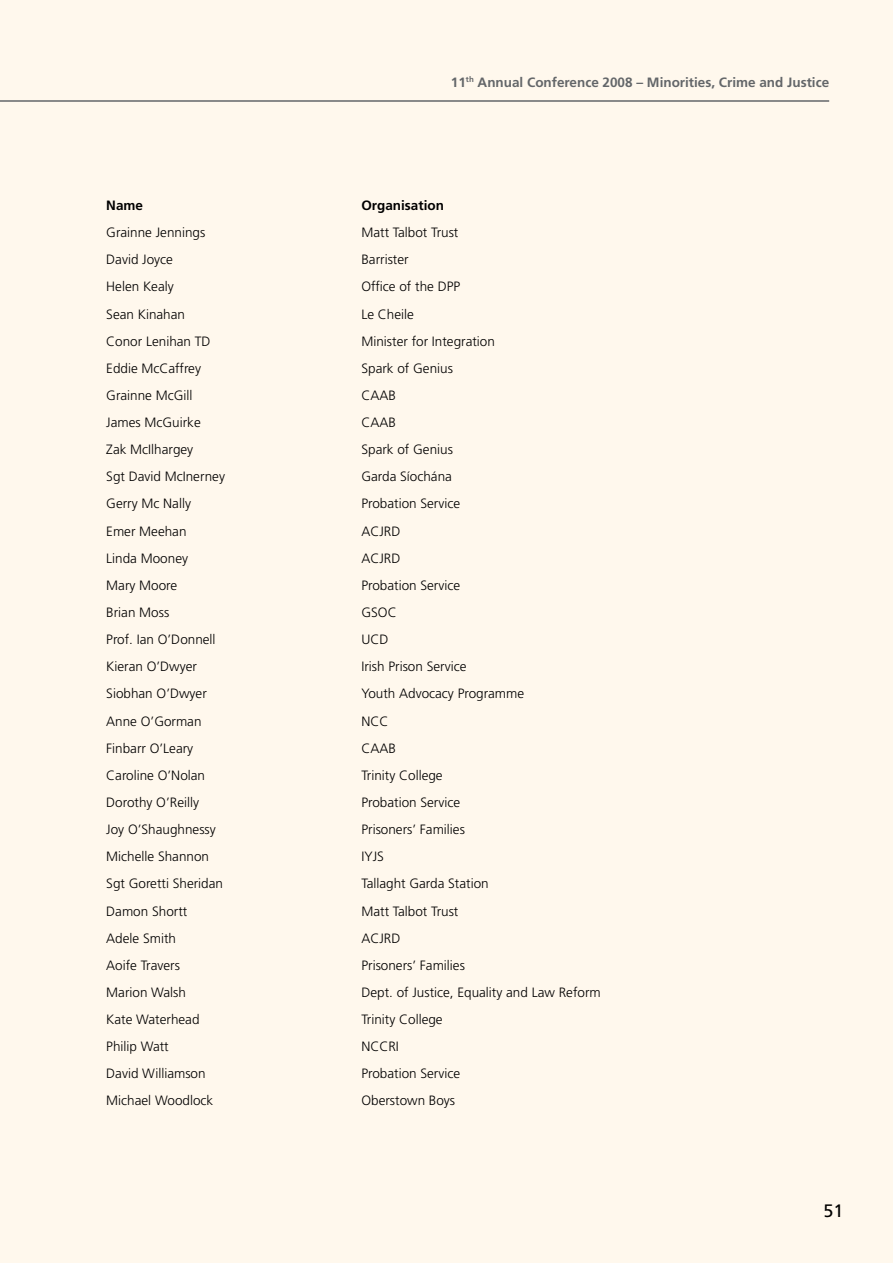
<style>
.page{position:relative;width:893px;height:1263px;background:#fff8ed}
.page>*{position:absolute;margin:0;border:0;box-sizing:border-box;transform-origin:0 0}
.t1{font:18px "Frutiger LT Std";color:#000}
.t2{font:300 13.5px "Frutiger LT Std";color:#000}
.t3{font:700 13.5px "Frutiger LT Std";color:#636669}
.t4{font:700 13.5px "Frutiger LT Std";color:#000}
</style>
<div class="page">
<hr style="left:0;top:100px;width:829px;height:2px;background:#636669">
<p class="t3" style="left:451px;top:74px;width:380px">11<sup>th</sup> Annual Conference 2008 – Minorities, Crime and Justice</p>
<p class="t4" style="left:106px;top:197px;width:38px">Name</p>
<p class="t4" style="left:361px;top:197px;width:84px">Organisation</p>
<p class="t2" style="left:106px;top:225px;width:101px">Grainne Jennings</p>
<p class="t2" style="left:361px;top:225px;width:99px">Matt Talbot Trust</p>
<p class="t2" style="left:106px;top:252px;width:68px">David Joyce</p>
<p class="t2" style="left:361px;top:252px;width:49px">Barrister</p>
<p class="t2" style="left:106px;top:279px;width:69px">Helen Kealy</p>
<p class="t2" style="left:361px;top:279px;width:100px">Office of the DPP</p>
<p class="t2" style="left:106px;top:306px;width:80px">Sean Kinahan</p>
<p class="t2" style="left:361px;top:306px;width:54px">Le Cheile</p>
<p class="t2" style="left:106px;top:333px;width:106px">Conor Lenihan TD</p>
<p class="t2" style="left:361px;top:333px;width:135px">Minister for Integration</p>
<p class="t2" style="left:106px;top:360px;width:96px">Eddie McCaffrey</p>
<p class="t2" style="left:361px;top:360px;width:93px">Spark of Genius</p>
<p class="t2" style="left:106px;top:388px;width:88px">Grainne McGill</p>
<p class="t2" style="left:361px;top:388px;width:36px">CAAB</p>
<p class="t2" style="left:106px;top:415px;width:96px">James McGuirke</p>
<p class="t2" style="left:361px;top:415px;width:36px">CAAB</p>
<p class="t2" style="left:106px;top:442px;width:88px">Zak McIlhargey</p>
<p class="t2" style="left:361px;top:442px;width:93px">Spark of Genius</p>
<p class="t2" style="left:106px;top:469px;width:120px">Sgt David McInerney</p>
<p class="t2" style="left:361px;top:469px;width:92px">Garda Síochána</p>
<p class="t2" style="left:106px;top:496px;width:86px">Gerry Mc Nally</p>
<p class="t2" style="left:361px;top:496px;width:100px">Probation Service</p>
<p class="t2" style="left:106px;top:523px;width:82px">Emer Meehan</p>
<p class="t2" style="left:361px;top:523px;width:41px">ACJRD</p>
<p class="t2" style="left:106px;top:550px;width:83px">Linda Mooney</p>
<p class="t2" style="left:361px;top:550px;width:41px">ACJRD</p>
<p class="t2" style="left:106px;top:578px;width:73px">Mary Moore</p>
<p class="t2" style="left:361px;top:578px;width:100px">Probation Service</p>
<p class="t2" style="left:106px;top:605px;width:65px">Brian Moss</p>
<p class="t2" style="left:361px;top:605px;width:37px">GSOC</p>
<p class="t2" style="left:106px;top:632px;width:111px">Prof. Ian O’Donnell</p>
<p class="t2" style="left:361px;top:632px;width:29px">UCD</p>
<p class="t2" style="left:106px;top:659px;width:92px">Kieran O’Dwyer</p>
<p class="t2" style="left:361px;top:659px;width:106px">Irish Prison Service</p>
<p class="t2" style="left:106px;top:686px;width:102px">Siobhan O’Dwyer</p>
<p class="t2" style="left:361px;top:686px;width:164px">Youth Advocacy Programme</p>
<p class="t2" style="left:106px;top:713px;width:97px">Anne O’Gorman</p>
<p class="t2" style="left:361px;top:713px;width:29px">NCC</p>
<p class="t2" style="left:106px;top:740px;width:88px">Finbarr O’Leary</p>
<p class="t2" style="left:361px;top:740px;width:36px">CAAB</p>
<p class="t2" style="left:106px;top:767px;width:100px">Caroline O’Nolan</p>
<p class="t2" style="left:361px;top:767px;width:83px">Trinity College</p>
<p class="t2" style="left:106px;top:795px;width:94px">Dorothy O’Reilly</p>
<p class="t2" style="left:361px;top:795px;width:100px">Probation Service</p>
<p class="t2" style="left:106px;top:822px;width:111px">Joy O’Shaughnessy</p>
<p class="t2" style="left:361px;top:822px;width:105px">Prisoners’ Families</p>
<p class="t2" style="left:106px;top:849px;width:104px">Michelle Shannon</p>
<p class="t2" style="left:361px;top:849px;width:24px">IYJS</p>
<p class="t2" style="left:106px;top:876px;width:118px">Sgt Goretti Sheridan</p>
<p class="t2" style="left:361px;top:876px;width:129px">Tallaght Garda Station</p>
<p class="t2" style="left:106px;top:903px;width:83px">Damon Shortt</p>
<p class="t2" style="left:361px;top:903px;width:99px">Matt Talbot Trust</p>
<p class="t2" style="left:106px;top:930px;width:71px">Adele Smith</p>
<p class="t2" style="left:361px;top:930px;width:41px">ACJRD</p>
<p class="t2" style="left:106px;top:957px;width:75px">Aoife Travers</p>
<p class="t2" style="left:361px;top:957px;width:105px">Prisoners’ Families</p>
<p class="t2" style="left:106px;top:985px;width:81px">Marion Walsh</p>
<p class="t2" style="left:361px;top:985px;width:241px">Dept. of Justice, Equality and Law Reform</p>
<p class="t2" style="left:106px;top:1012px;width:95px">Kate Waterhead</p>
<p class="t2" style="left:361px;top:1012px;width:83px">Trinity College</p>
<p class="t2" style="left:106px;top:1039px;width:64px">Philip Watt</p>
<p class="t2" style="left:361px;top:1039px;width:39px">NCCRI</p>
<p class="t2" style="left:106px;top:1066px;width:101px">David Williamson</p>
<p class="t2" style="left:361px;top:1066px;width:100px">Probation Service</p>
<p class="t2" style="left:106px;top:1093px;width:109px">Michael Woodlock</p>
<p class="t2" style="left:361px;top:1093px;width:95px">Oberstown Boys</p>
<h1 class="t1" style="left:823px;top:1200px;width:9px">51</h1>
</div>
